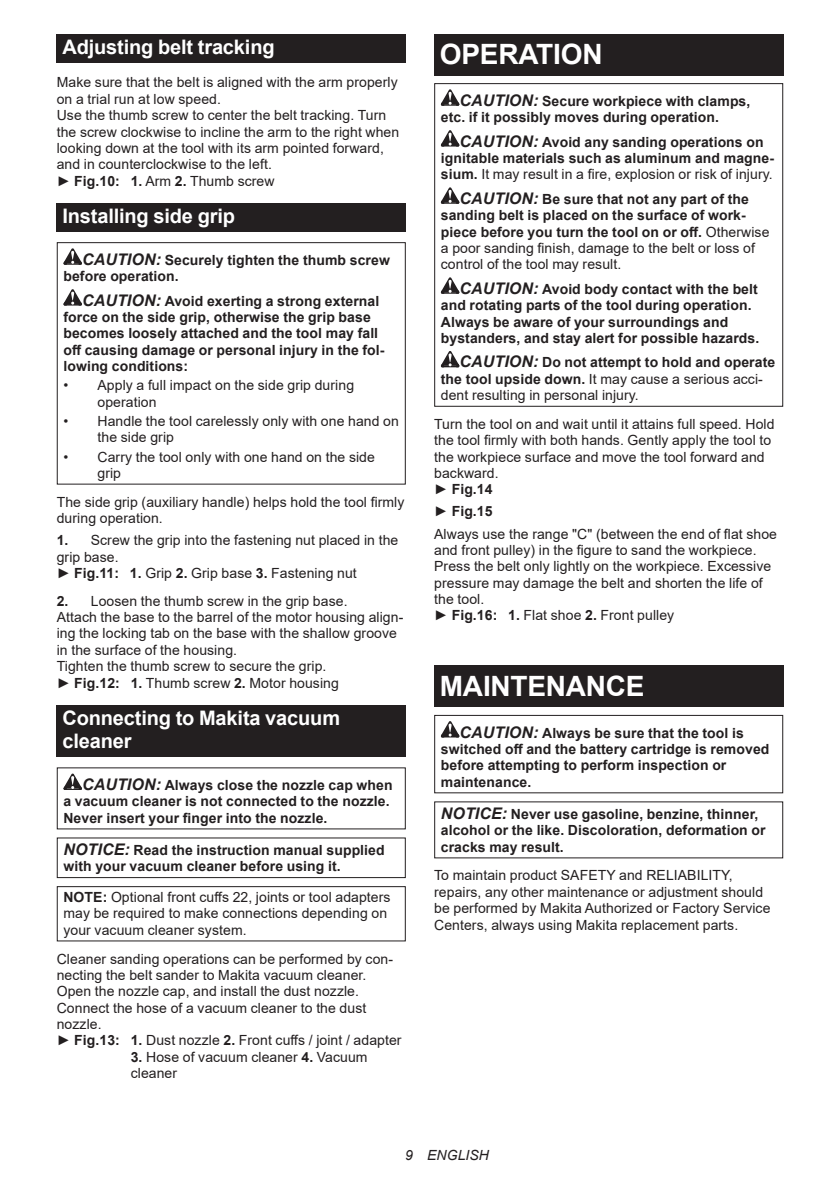
<style>
.page{position:relative;width:840px;height:1191px;background:#fff}
.page>*{position:absolute;margin:0;border:0;box-sizing:border-box;transform-origin:0 0}
.t1{font:700 28px "Arial";letter-spacing:-.01em;color:#fff}
.t2{font:700 20px/23.4px "Arial";letter-spacing:-.01em;color:#fff}
.t3{font:14px/16.4px "Arial";letter-spacing:.005em;color:#231f20}
.t4{font:700 14px/16.4px "Arial";letter-spacing:.005em;color:#231f20}
.t5{font:italic 14px "Arial";letter-spacing:.005em;color:#231f20}
.s1{font-weight:700}
.s2{font-style:italic;font-size:16px}
.s3{font-weight:400}
.s4{font-weight:700;font-style:italic;font-size:16px}
</style>
<div class="page">
<div style="left:57px;top:34px;width:348px;height:29px;background:#231f20"></div>
<div style="left:57px;top:203px;width:348px;height:28px;background:#231f20"></div>
<svg style="left:63px;top:248px;width:19px;height:17px"></svg>
<svg style="left:63px;top:289px;width:19px;height:16px"></svg>
<div style="left:57px;top:242px;width:348px;height:242px;border:1px solid #231f20"></div>
<div style="left:57px;top:704px;width:348px;height:52px;background:#231f20"></div>
<svg style="left:63px;top:773px;width:19px;height:17px"></svg>
<div style="left:57px;top:837px;width:348px;height:41px;border:1px solid #231f20"></div>
<div style="left:57px;top:886px;width:348px;height:55px;border:1px solid #231f20"></div>
<div style="left:434px;top:34px;width:348px;height:41px;background:#231f20"></div>
<svg style="left:440px;top:89px;width:19px;height:17px"></svg>
<svg style="left:440px;top:130px;width:19px;height:16px"></svg>
<svg style="left:440px;top:187px;width:19px;height:17px"></svg>
<svg style="left:440px;top:277px;width:19px;height:17px"></svg>
<svg style="left:440px;top:351px;width:19px;height:16px"></svg>
<div style="left:434px;top:83px;width:348px;height:324px;border:1px solid #231f20"></div>
<div style="left:434px;top:666px;width:348px;height:41px;background:#231f20"></div>
<svg style="left:440px;top:721px;width:19px;height:16px"></svg>
<div style="left:434px;top:715px;width:348px;height:78px;border:1px solid #231f20"></div>
<h2 class="t2" style="left:62px;top:36px;width:213px">Adjusting belt tracking</h2>
<p class="t3" style="left:57px;top:74px;width:344px">Make sure that the belt is aligned with the arm properly on a trial run at low speed.<br>Use the thumb screw to center the belt tracking. Turn the screw clockwise to incline the arm to the right when looking down at the tool with its arm pointed forward, and in counterclockwise to the left.<br>► <span class="s1">Fig.10: 1.</span> Arm <span class="s1">2.</span> Thumb screw</p>
<h2 class="t2" style="left:62px;top:204px;width:174px">Installing side grip</h2>
<p class="t4" style="left:63px;top:252px;width:328px;text-indent:19px"><span class="s2">CAUTION:</span> Securely tighten the thumb screw before operation.</p>
<p class="t4" style="left:63px;top:293px;width:322px;text-indent:19px"><span class="s2">CAUTION:</span> Avoid exerting a strong external force on the side grip, otherwise the grip base becomes loosely attached and the tool may fall off causing damage or personal injury in the fol&shy;lowing conditions:</p>
<p class="t3" style="left:97px;top:377px;width:258px;text-indent:-34px">• Apply a full impact on the side grip during operation</p>
<p class="t3" style="left:97px;top:413px;width:303px;text-indent:-34px">• Handle the tool carelessly only with one hand on the side grip</p>
<p class="t3" style="left:97px;top:448px;width:279px;text-indent:-34px">• Carry the tool only with one hand on the side grip</p>
<p class="t3" style="left:57px;top:493px;width:349px">The side grip (auxiliary handle) helps hold the tool firmly during operation.</p>
<p class="t3" style="left:57px;top:532px;width:343px"><span class="s1">1.</span> Screw the grip into the fastening nut placed in the grip base.<br>► <span class="s1">Fig.11: 1.</span> Grip <span class="s1">2.</span> Grip base <span class="s1">3.</span> Fastening nut</p>
<p class="t3" style="left:57px;top:592px;width:348px"><span class="s1">2.</span> Loosen the thumb screw in the grip base.<br>Attach the base to the barrel of the motor housing align&shy;ing the locking tab on the base with the shallow groove in the surface of the housing.<br>Tighten the thumb screw to secure the grip.<br>► <span class="s1">Fig.12: 1.</span> Thumb screw <span class="s1">2.</span> Motor housing</p>
<h2 class="t2" style="left:62px;top:706px;width:279px">Connecting to Makita vacuum cleaner</h2>
<p class="t4" style="left:63px;top:777px;width:330px;text-indent:19px"><span class="s2">CAUTION:</span> Always close the nozzle cap when a vacuum cleaner is not connected to the nozzle.<br>Never insert your finger into the nozzle.</p>
<p class="t4" style="left:63px;top:842px;width:322px"><span class="s2">NOTICE:</span> Read the instruction manual supplied with your vacuum cleaner before using it.</p>
<p class="t3" style="left:63px;top:888px;width:328px"><span class="s1">NOTE:</span> Optional front cuffs 22, joints or tool adapters may be required to make connections depending on your vacuum cleaner system.</p>
<p class="t3" style="left:57px;top:950px;width:346px">Cleaner sanding operations can be performed by con&shy;necting the belt sander to Makita vacuum cleaner.<br>Open the nozzle cap, and install the dust nozzle.<br>Connect the hose of a vacuum cleaner to the dust nozzle.<br>► <span class="s1">Fig.13: 1.</span> Dust nozzle <span class="s1">2.</span> Front cuffs / joint / adapter</p>
<p class="t3" style="left:131px;top:1048px;width:238px"><span class="s1">3.</span> Hose of vacuum cleaner <span class="s1">4.</span> Vacuum cleaner</p>
<h1 class="t1" style="left:439px;top:34px;width:164px">OPERATION</h1>
<p class="t4" style="left:440px;top:93px;width:311px;text-indent:19px"><span class="s2">CAUTION:</span> Secure workpiece with clamps, etc. if it possibly moves during operation.</p>
<p class="t4" style="left:440px;top:134px;width:334px;text-align:center"><span class="s2">CAUTION:</span> Avoid any sanding operations on ignitable materials such as aluminum and magne&shy;sium. <span class="s3">It may result in a fire, explosion or risk of injury.</span></p>
<p class="t4" style="left:440px;top:191px;width:330px;text-indent:19px"><span class="s2">CAUTION:</span> Be sure that not any part of the sanding belt is placed on the surface of work&shy;piece before you turn the tool on or off. <span class="s3">Otherwise a poor sanding finish, damage to the belt or loss of control of the tool may result.</span></p>
<p class="t4" style="left:440px;top:281px;width:320px;text-indent:19px"><span class="s2">CAUTION:</span> Avoid body contact with the belt and rotating parts of the tool during operation.<br>Always be aware of your surroundings and bystanders, and stay alert for possible hazards.</p>
<p class="t3" style="left:440px;top:354px;width:336px;text-indent:19px"><span class="s4">CAUTION:</span> <span class="s1">Do not attempt to hold and operate the tool upside down.</span> It may cause a serious acci&shy;dent resulting in personal injury.</p>
<p class="t3" style="left:434px;top:415px;width:342px">Turn the tool on and wait until it attains full speed. Hold the tool firmly with both hands. Gently apply the tool to the workpiece surface and move the tool forward and backward.<br>► <span class="s1">Fig.14</span></p>
<p class="t3" style="left:434px;top:500px;width:344px;line-height:22px">► <span class="s1">Fig.15<br></span>Always use the range "C" (between the end of flat shoe</p>
<p class="t3" style="left:434px;top:541px;width:338px">and front pulley) in the figure to sand the workpiece.<br>Press the belt only lightly on the workpiece. Excessive pressure may damage the belt and shorten the life of the tool.<br>► <span class="s1">Fig.16: 1.</span> Flat shoe <span class="s1">2.</span> Front pulley</p>
<h1 class="t1" style="left:439px;top:666px;width:206px">MAINTENANCE</h1>
<p class="t4" style="left:440px;top:724px;width:330px;text-indent:19px"><span class="s2">CAUTION:</span> Always be sure that the tool is switched off and the battery cartridge is removed before attempting to perform inspection or maintenance.</p>
<p class="t4" style="left:440px;top:806px;width:326px"><span class="s2">NOTICE:</span> Never use gasoline, benzine, thinner, alcohol or the like. Discoloration, deformation or cracks may result.</p>
<p class="t3" style="left:434px;top:867px;width:337px">To maintain product SAFETY and RELIABILITY, repairs, any other maintenance or adjustment should be performed by Makita Authorized or Factory Service Centers, always using Makita replacement parts.</p>
<p class="t5" style="left:405px;top:1146px;width:85px">9 ENGLISH</p>
</div>
